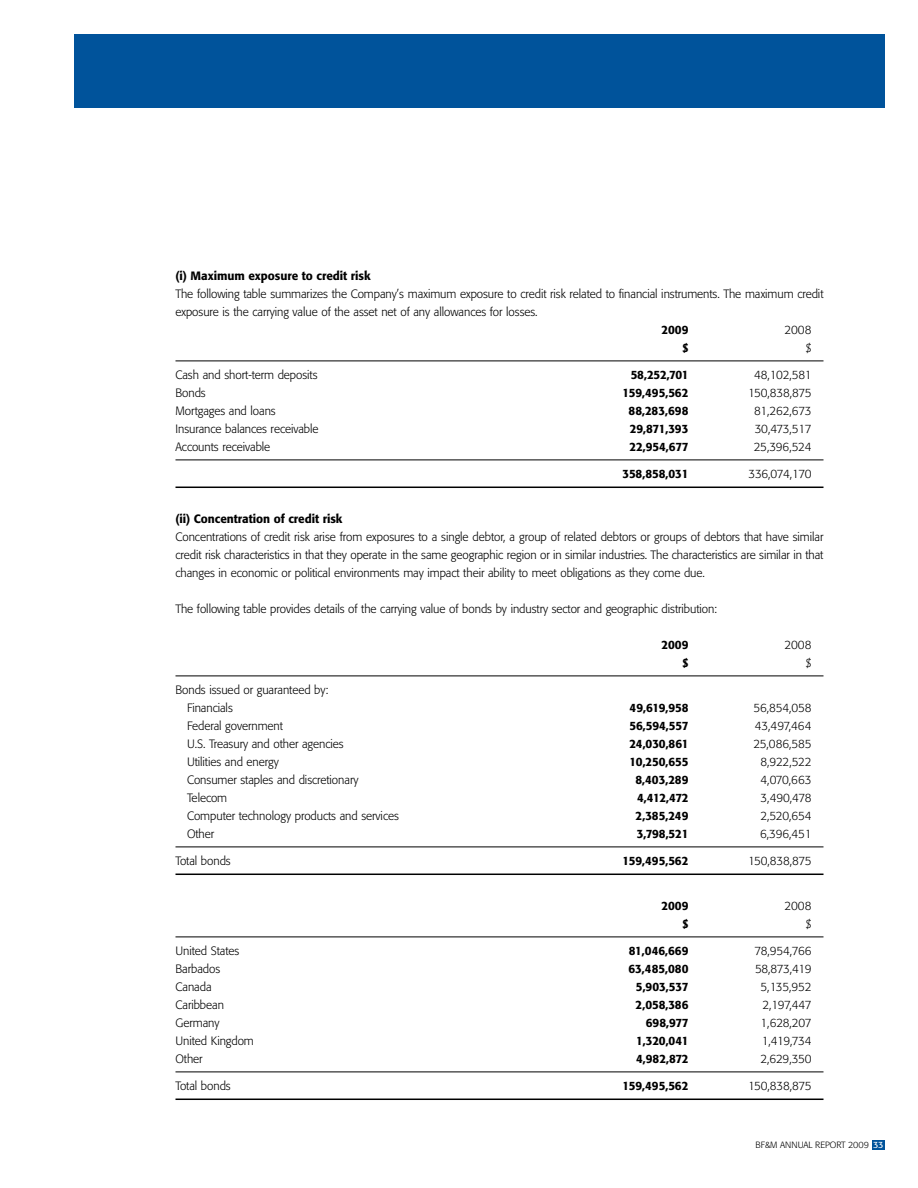
<style>
.page{position:relative;width:918px;height:1188px;background:#fff}
.page>*{position:absolute;margin:0;border:0;box-sizing:border-box;transform-origin:0 0}
.t1{font:300 12px/18px "Formata";letter-spacing:-.005em;color:#000}
.t2{font:500 12px "Formata";letter-spacing:-.005em;color:#000}
.t3{font:300 12px "Formata";letter-spacing:-.035em;color:#000}
.t4{font:300 12px "Formata";letter-spacing:-.045em;color:#000}
.t5{font:300 9px "Formata";letter-spacing:-.005em;color:#000}
.s1{font-weight:400;color:#fff}
</style>
<div class="page">
<div style="left:75px;top:34px;width:810px;height:73px;background:#00539b"></div>
<hr style="left:176px;top:361px;width:648px;height:1px;background:#000">
<hr style="left:176px;top:460px;width:648px;height:1px;background:#000">
<hr style="left:176px;top:487px;width:648px;height:1px;background:#000">
<hr style="left:176px;top:676px;width:648px;height:1px;background:#000">
<hr style="left:176px;top:847px;width:648px;height:1px;background:#000">
<hr style="left:176px;top:874px;width:648px;height:1px;background:#000">
<hr style="left:176px;top:937px;width:648px;height:1px;background:#000">
<hr style="left:176px;top:1072px;width:648px;height:1px;background:#000">
<hr style="left:176px;top:1099px;width:648px;height:1px;background:#000">
<div style="left:872px;top:1140px;width:13px;height:9px;background:#00539b"></div>
<p class="t2" style="left:176px;top:268px;width:197px">(i) Maximum exposure to credit risk</p>
<p class="t1" style="left:176px;top:284px;width:649px">The following table summarizes the Company’s maximum exposure to credit risk related to financial instruments. The maximum credit exposure is the carrying value of the asset net of any allowances for losses.</p>
<p class="t2" style="left:662px;top:322px;width:28px">2009</p>
<p class="t1" style="left:785px;top:320px;width:28px">2008</p>
<p class="t2" style="left:682px;top:340px;width:8px">$</p>
<p class="t1" style="left:806px;top:338px;width:7px">$</p>
<p class="t1" style="left:176px;top:365px;width:144px">Cash and short-term deposits</p>
<p class="t2" style="left:631px;top:367px;width:59px">58,252,701</p>
<p class="t1" style="left:754px;top:365px;width:59px">48,102,581</p>
<p class="t1" style="left:176px;top:383px;width:32px">Bonds</p>
<p class="t2" style="left:623px;top:385px;width:67px">159,495,562</p>
<p class="t3" style="left:748px;top:385px;width:65px">150,838,875</p>
<p class="t1" style="left:176px;top:401px;width:102px">Mortgages and loans</p>
<p class="t2" style="left:629px;top:403px;width:61px">88,283,698</p>
<p class="t1" style="left:754px;top:401px;width:59px">81,262,673</p>
<p class="t1" style="left:176px;top:419px;width:145px">Insurance balances receivable</p>
<p class="t2" style="left:630px;top:421px;width:60px">29,871,393</p>
<p class="t1" style="left:755px;top:419px;width:58px">30,473,517</p>
<p class="t1" style="left:176px;top:437px;width:96px">Accounts receivable</p>
<p class="t2" style="left:630px;top:439px;width:60px">22,954,677</p>
<p class="t1" style="left:754px;top:437px;width:59px">25,396,524</p>
<p class="t2" style="left:623px;top:466px;width:67px">358,858,031</p>
<p class="t4" style="left:749px;top:466px;width:64px">336,074,170</p>
<p class="t2" style="left:176px;top:511px;width:169px">(ii) Concentration of credit risk</p>
<p class="t1" style="left:176px;top:527px;width:649px;text-align:justify">Concentrations of credit risk arise from exposures to a single debtor, a group of related debtors or groups of debtors that have similar credit risk characteristics in that they operate in the same geographic region or in similar industries. The characteristics are similar in that changes in economic or political environments may impact their ability to meet obligations as they come due.</p>
<p class="t1" style="left:176px;top:599px;width:543px">The following table provides details of the carrying value of bonds by industry sector and geographic distribution:</p>
<p class="t2" style="left:662px;top:637px;width:28px">2009</p>
<p class="t1" style="left:785px;top:635px;width:28px">2008</p>
<p class="t2" style="left:682px;top:655px;width:8px">$</p>
<p class="t1" style="left:806px;top:653px;width:7px">$</p>
<p class="t1" style="left:187px;top:680px;width:143px;text-indent:-12px">Bonds issued or guaranteed by:<br>Financials</p>
<p class="t2" style="left:630px;top:700px;width:60px">49,619,958</p>
<p class="t1" style="left:754px;top:698px;width:59px">56,854,058</p>
<p class="t1" style="left:187px;top:716px;width:97px">Federal government</p>
<p class="t2" style="left:630px;top:718px;width:60px">56,594,557</p>
<p class="t1" style="left:755px;top:716px;width:58px">43,497,464</p>
<p class="t1" style="left:187px;top:734px;width:158px">U.S. Treasury and other agencies</p>
<p class="t2" style="left:629px;top:736px;width:61px">24,030,861</p>
<p class="t1" style="left:753px;top:734px;width:60px">25,086,585</p>
<p class="t1" style="left:187px;top:752px;width:93px">Utilities and energy</p>
<p class="t2" style="left:630px;top:754px;width:60px">10,250,655</p>
<p class="t1" style="left:760px;top:752px;width:53px">8,922,522</p>
<p class="t1" style="left:187px;top:770px;width:173px">Consumer staples and discretionary</p>
<p class="t2" style="left:635px;top:772px;width:55px">8,403,289</p>
<p class="t1" style="left:761px;top:770px;width:52px">4,070,663</p>
<p class="t1" style="left:187px;top:788px;width:42px">Telecom</p>
<p class="t2" style="left:637px;top:790px;width:53px">4,412,472</p>
<p class="t1" style="left:761px;top:788px;width:52px">3,490,478</p>
<p class="t1" style="left:187px;top:806px;width:213px">Computer technology products and services</p>
<p class="t2" style="left:636px;top:808px;width:54px">2,385,249</p>
<p class="t1" style="left:760px;top:806px;width:53px">2,520,654</p>
<p class="t1" style="left:187px;top:824px;width:29px">Other</p>
<p class="t2" style="left:637px;top:826px;width:53px">3,798,521</p>
<p class="t1" style="left:760px;top:824px;width:53px">6,396,451</p>
<p class="t1" style="left:176px;top:851px;width:57px">Total bonds</p>
<p class="t2" style="left:623px;top:853px;width:67px">159,495,562</p>
<p class="t3" style="left:748px;top:853px;width:65px">150,838,875</p>
<p class="t2" style="left:662px;top:898px;width:28px">2009</p>
<p class="t1" style="left:785px;top:896px;width:28px">2008</p>
<p class="t2" style="left:682px;top:916px;width:8px">$</p>
<p class="t1" style="left:806px;top:914px;width:7px">$</p>
<p class="t1" style="left:176px;top:941px;width:65px">United States</p>
<p class="t2" style="left:629px;top:943px;width:61px">81,046,669</p>
<p class="t1" style="left:755px;top:941px;width:58px">78,954,766</p>
<p class="t1" style="left:176px;top:959px;width:46px">Barbados</p>
<p class="t2" style="left:628px;top:961px;width:62px">63,485,080</p>
<p class="t1" style="left:755px;top:959px;width:58px">58,873,419</p>
<p class="t1" style="left:176px;top:977px;width:38px">Canada</p>
<p class="t2" style="left:636px;top:979px;width:54px">5,903,537</p>
<p class="t1" style="left:761px;top:977px;width:52px">5,135,952</p>
<p class="t1" style="left:176px;top:995px;width:50px">Caribbean</p>
<p class="t2" style="left:636px;top:997px;width:54px">2,058,386</p>
<p class="t1" style="left:763px;top:995px;width:51px">2,197,447</p>
<p class="t1" style="left:176px;top:1013px;width:46px">Germany</p>
<p class="t2" style="left:646px;top:1015px;width:44px">698,977</p>
<p class="t1" style="left:761px;top:1013px;width:52px">1,628,207</p>
<p class="t1" style="left:176px;top:1031px;width:80px">United Kingdom</p>
<p class="t2" style="left:636px;top:1033px;width:54px">1,320,041</p>
<p class="t1" style="left:762px;top:1031px;width:51px">1,419,734</p>
<p class="t1" style="left:176px;top:1049px;width:29px">Other</p>
<p class="t2" style="left:636px;top:1051px;width:54px">4,982,872</p>
<p class="t1" style="left:760px;top:1049px;width:53px">2,629,350</p>
<p class="t1" style="left:176px;top:1076px;width:57px">Total bonds</p>
<p class="t2" style="left:623px;top:1078px;width:67px">159,495,562</p>
<p class="t3" style="left:748px;top:1078px;width:65px">150,838,875</p>
<p class="t5" style="left:756px;top:1139px;width:129px">BF&amp;M ANNUAL REPORT 2009 <span class="s1">33</span></p>
</div>
